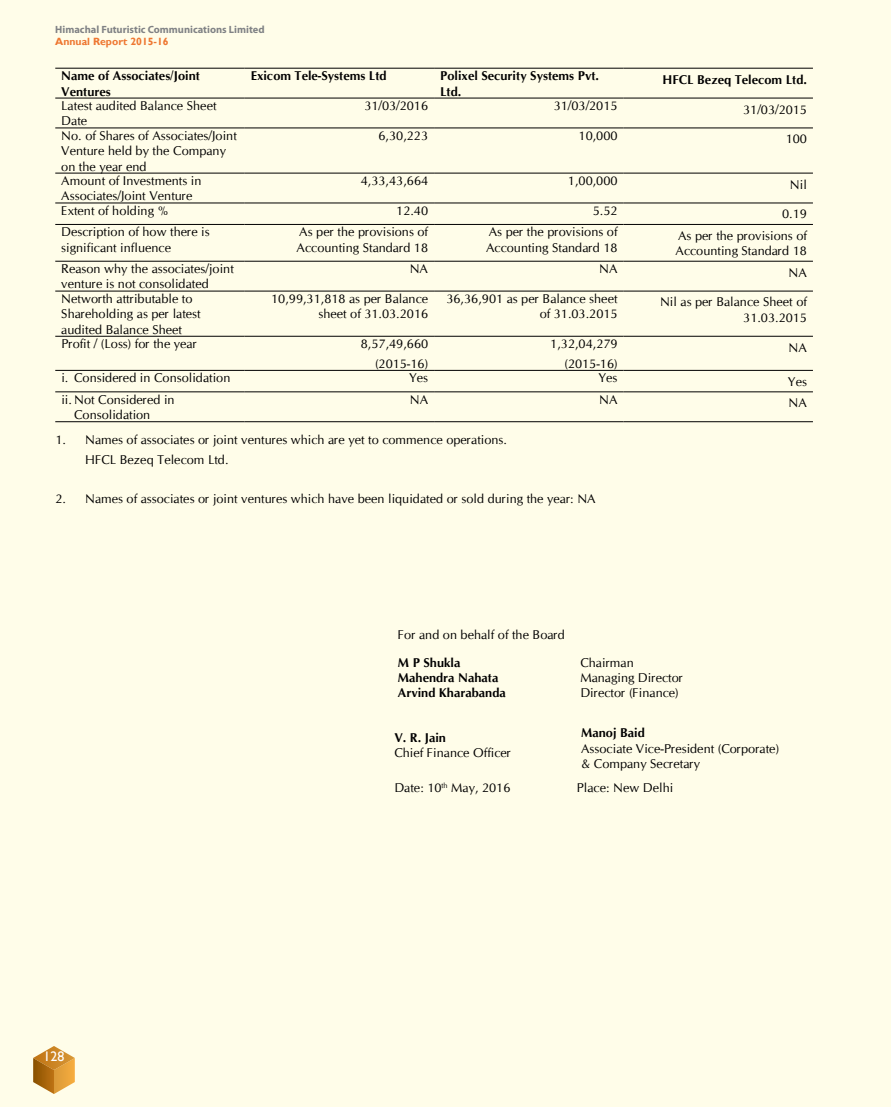
<style>
.page{position:relative;width:891px;height:1107px;background:#fffde9}
.page>*{position:absolute;margin:0;border:0;box-sizing:border-box;transform-origin:0 0}
.t1{font:13.8px "Gill Sans";color:#fff}
.t2{font:12.75px/15.3px "Cg Omega";color:#000}
.t3{font:700 12.75px/15.3px "Cg Omega";color:#000}
.t4{font:700 10.5px "Myriad Pro";color:#808285}
.t5{font:700 10.5px "Gill Sans";color:#ee7731}
</style>
<div class="page">
<svg style="left:33px;top:1046px;width:42px;height:48px"></svg>
<hr style="left:55px;top:128px;width:190px;height:1px;background:#000">
<hr style="left:245px;top:128px;width:189px;height:1px;background:#000">
<hr style="left:434px;top:128px;width:190px;height:1px;background:#000">
<hr style="left:624px;top:128px;width:189px;height:1px;background:#000">
<hr style="left:55px;top:173px;width:190px;height:1px;background:#000">
<hr style="left:245px;top:173px;width:189px;height:1px;background:#000">
<hr style="left:434px;top:173px;width:190px;height:1px;background:#000">
<hr style="left:624px;top:173px;width:189px;height:1px;background:#000">
<hr style="left:55px;top:203px;width:190px;height:1px;background:#000">
<hr style="left:245px;top:203px;width:189px;height:1px;background:#000">
<hr style="left:434px;top:203px;width:190px;height:1px;background:#000">
<hr style="left:624px;top:203px;width:189px;height:1px;background:#000">
<hr style="left:55px;top:224px;width:190px;height:1px;background:#000">
<hr style="left:245px;top:224px;width:189px;height:1px;background:#000">
<hr style="left:434px;top:224px;width:190px;height:1px;background:#000">
<hr style="left:624px;top:224px;width:189px;height:1px;background:#000">
<hr style="left:55px;top:261px;width:190px;height:1px;background:#000">
<hr style="left:245px;top:261px;width:189px;height:1px;background:#000">
<hr style="left:434px;top:261px;width:190px;height:1px;background:#000">
<hr style="left:624px;top:261px;width:189px;height:1px;background:#000">
<hr style="left:55px;top:291px;width:190px;height:1px;background:#000">
<hr style="left:245px;top:291px;width:189px;height:1px;background:#000">
<hr style="left:434px;top:291px;width:190px;height:1px;background:#000">
<hr style="left:624px;top:291px;width:189px;height:1px;background:#000">
<hr style="left:55px;top:336px;width:190px;height:1px;background:#000">
<hr style="left:245px;top:336px;width:189px;height:1px;background:#000">
<hr style="left:434px;top:336px;width:190px;height:1px;background:#000">
<hr style="left:624px;top:336px;width:189px;height:1px;background:#000">
<hr style="left:55px;top:370px;width:190px;height:1px;background:#000">
<hr style="left:245px;top:370px;width:189px;height:1px;background:#000">
<hr style="left:434px;top:370px;width:190px;height:1px;background:#000">
<hr style="left:624px;top:370px;width:189px;height:1px;background:#000">
<hr style="left:55px;top:391px;width:190px;height:1px;background:#000">
<hr style="left:245px;top:391px;width:189px;height:1px;background:#000">
<hr style="left:434px;top:391px;width:190px;height:1px;background:#000">
<hr style="left:624px;top:391px;width:189px;height:1px;background:#000">
<hr style="left:55px;top:68px;width:190px;height:1px;background:#000">
<hr style="left:245px;top:68px;width:189px;height:1px;background:#000">
<hr style="left:434px;top:68px;width:190px;height:1px;background:#000">
<hr style="left:624px;top:68px;width:189px;height:1px;background:#000">
<hr style="left:55px;top:98px;width:190px;height:1px;background:#000">
<hr style="left:245px;top:98px;width:189px;height:1px;background:#000">
<hr style="left:434px;top:98px;width:190px;height:1px;background:#000">
<hr style="left:624px;top:98px;width:189px;height:1px;background:#000">
<hr style="left:55px;top:421px;width:190px;height:1px;background:#000">
<hr style="left:245px;top:421px;width:189px;height:1px;background:#000">
<hr style="left:434px;top:421px;width:190px;height:1px;background:#000">
<hr style="left:624px;top:421px;width:189px;height:1px;background:#000">
<p class="t4" style="left:55px;top:22px;width:211px">Himachal Futuristic Communications Limited</p>
<p class="t5" style="left:55px;top:35px;width:115px">Annual Report 2015-16</p>
<p class="t3" style="left:61px;top:68px;width:140px">Name of Associates/Joint<br>Ventures</p>
<p class="t3" style="left:251px;top:68px;width:137px">Exicom Tele-Systems Ltd</p>
<p class="t3" style="left:440px;top:68px;width:161px">Polixel Security Systems Pvt.<br>Ltd.</p>
<p class="t3" style="left:663px;top:72px;width:146px">H FCL Bezeq Telecom Ltd.</p>
<p class="t2" style="left:61px;top:98px;width:157px">Latest audited Balance Sheet<br>Date</p>
<p class="t2" style="left:364px;top:98px;width:65px">31/03/2016</p>
<p class="t2" style="left:554px;top:98px;width:65px">31/03/2015</p>
<p class="t2" style="left:743px;top:102px;width:65px">31/03/2015</p>
<p class="t2" style="left:61px;top:128px;width:177px">No. of Shares of Associates/Joint<br>Venture held by the Company on the year end</p>
<p class="t2" style="left:379px;top:128px;width:51px">6,30,223</p>
<p class="t2" style="left:579px;top:128px;width:40px">10,000</p>
<p class="t2" style="left:786px;top:132px;width:23px">100</p>
<p class="t2" style="left:61px;top:173px;width:142px">Amount of Investments in<br>Associates/Joint Venture</p>
<p class="t2" style="left:361px;top:173px;width:69px">4,33,43,664</p>
<p class="t2" style="left:568px;top:173px;width:51px">1,00,000</p>
<p class="t2" style="left:790px;top:177px;width:19px">Nil</p>
<p class="t2" style="left:61px;top:203px;width:109px">Extent of holding %</p>
<p class="t2" style="left:396px;top:203px;width:33px">12.40</p>
<p class="t2" style="left:593px;top:203px;width:26px">5.52</p>
<p class="t2" style="left:782px;top:207px;width:26px">0.19</p>
<p class="t2" style="left:61px;top:225px;width:150px">Description of how there is significant influence</p>
<p class="t2" style="left:297px;top:225px;width:133px">As per the provisions of<br>Accounting Standard 18</p>
<p class="t2" style="left:486px;top:225px;width:133px">As per the provisions of<br>Accounting Standard 18</p>
<p class="t2" style="left:676px;top:228px;width:133px">As per the provisions of<br>Accounting Standard 18</p>
<p class="t2" style="left:61px;top:261px;width:174px">Reason why the associates/joint venture is not consolidated</p>
<p class="t2" style="left:410px;top:261px;width:20px">NA</p>
<p class="t2" style="left:599px;top:261px;width:20px">NA</p>
<p class="t2" style="left:789px;top:265px;width:20px">NA</p>
<p class="t2" style="left:61px;top:291px;width:141px">Networth attributable to<br>Shareholding as per latest audited Balance Sheet</p>
<p class="t2" style="left:271px;top:291px;width:159px;text-align:right">10,99,31,818 as per Balance sheet of 31.03.2016</p>
<p class="t2" style="left:446px;top:291px;width:173px;text-align:right">36,36,901 as per Balance sheet of 31.03.2015</p>
<p class="t2" style="left:660px;top:295px;width:149px;text-align:right">Nil as per Balance Sheet of<br>31.03.2015</p>
<p class="t2" style="left:61px;top:336px;width:137px">Profit / (Loss) for the year</p>
<p class="t2" style="left:361px;top:334px;width:69px;line-height:19.5px;text-align:right">8,57,49,660 (2015-16)</p>
<p class="t2" style="left:550px;top:334px;width:69px;line-height:19.5px;text-align:right">1,32,04,279 (2015-16)</p>
<p class="t2" style="left:789px;top:340px;width:20px">NA</p>
<p class="t2" style="left:61px;top:371px;width:171px">i. Considered in Consolidation</p>
<p class="t2" style="left:409px;top:371px;width:21px">Yes</p>
<p class="t2" style="left:598px;top:371px;width:21px">Yes</p>
<p class="t2" style="left:788px;top:374px;width:21px">Yes</p>
<p class="t2" style="left:74px;top:392px;width:102px;text-indent:-13px">ii. Not Considered in<br>Consolidation</p>
<p class="t2" style="left:410px;top:392px;width:20px">NA</p>
<p class="t2" style="left:599px;top:392px;width:20px">NA</p>
<p class="t2" style="left:789px;top:395px;width:20px">NA</p>
<p class="t2" style="left:85px;top:430px;width:424px;line-height:19.5px;text-indent:-30px">1. Names of associates or joint ventures which are yet to commence operations.<br>HFCL Bezeq Telecom Ltd.</p>
<p class="t2" style="left:55px;top:491px;width:542px">2. Names of associates or joint ventures which have been liquidated or sold during the year: NA</p>
<p class="t2" style="left:398px;top:627px;width:169px">For and on behalf of the Board</p>
<p class="t3" style="left:398px;top:655px;width:109px">M P Shukla<br>Mahendra Nahata<br>Arvind Kharabanda</p>
<p class="t2" style="left:580px;top:655px;width:104px">Chairman<br>Managing Director<br>Director (Finance)</p>
<p class="t3" style="left:394px;top:730px;width:53px">V. R. Jain</p>
<p class="t2" style="left:394px;top:745px;width:118px">Chief Finance Officer</p>
<p class="t3" style="left:581px;top:725px;width:65px">Manoj Baid</p>
<p class="t2" style="left:581px;top:741px;width:200px">Associate Vice-President (Corporate) &amp; Company Secretary</p>
<p class="t1" style="left:44px;top:1049px;width:22px">128</p>
<p class="t2" style="left:394px;top:780px;width:118px">Date: 10<sup>th</sup> May, 2016</p>
<p class="t2" style="left:577px;top:780px;width:98px">Place: New Delhi</p>
</div>
